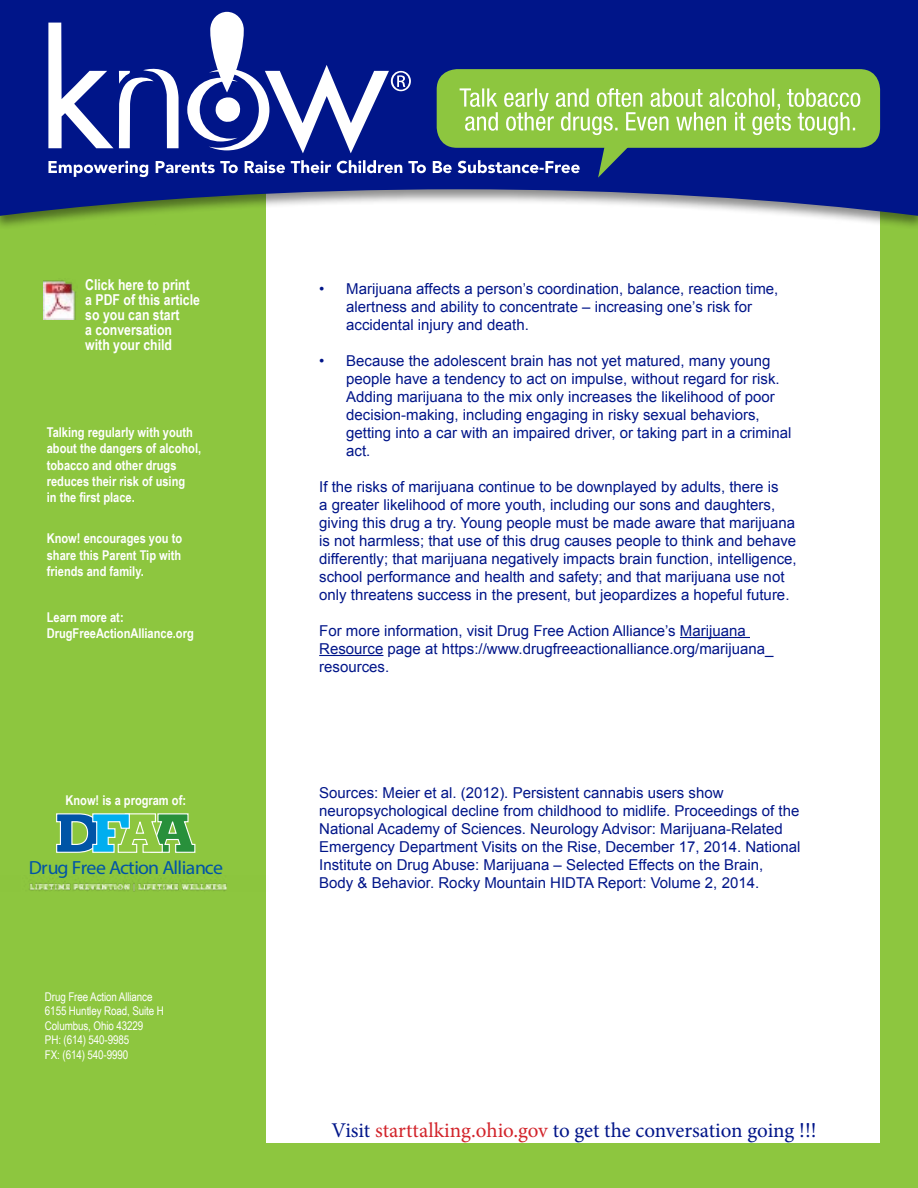
<style>
.page{position:relative;width:918px;height:1188px;background:#fff}
.page>*{position:absolute;margin:0;border:0;box-sizing:border-box;transform-origin:0 0}
.t1{font:21px "Minion Pro";letter-spacing:-.005em;color:#001589}
.t2{font:19.05px "Museo Slab 300";letter-spacing:-.035em;color:#0054a6;scale:1.04 1}
.t3{font:15px/18px "Arial";color:#001589}
.t4{font:700 15px/15px "Arial Narrow";color:#fff}
.t5{font:700 13.5px/16.2px "Arial Narrow";color:#fff}
.t6{font:12px/14.4px "Arial Narrow";letter-spacing:-.01em;color:#fff}
.s1{color:#d2232a}
</style>
<div class="page">
<div style="left:258px;top:116px;width:660px;height:1072px;background:#8dc63f"></div>
<div style="left:266px;top:153px;width:614px;height:990px;background:#fff"></div>
<div style="left:0;top:116px;width:262px;height:1072px;background:#8dc63f"></div>
<div style="left:0;top:0;width:918px;height:230px;background:#000;opacity:.45"></div>
<svg style="left:0;top:0;width:918px;height:216px;background:#344695"></svg>
<div style="left:437px;top:69px;width:443px;height:79px;background:#8dc63f;border-radius:20px"></div>
<svg style="left:48px;top:12px;width:812px;height:166px"></svg>
<hr style="left:680px;top:637px;width:70px;height:1px;background:#001589">
<hr style="left:319px;top:655px;width:64px;height:1px;background:#001589">
<svg style="left:56px;top:813px;width:140px;height:40px"></svg>
<img style="left:29px;top:875px;width:198px;height:16px">
<img style="left:44px;top:280px;width:32px;height:40px">
<p class="t4" style="left:85px;top:277px;width:116px">Click here to print a PDF of this article so you can start<br>a conversation with your child</p>
<p class="t5" style="left:47px;top:424px;width:156px">Talking regularly with youth about the dangers of alcohol, tobacco and other drugs reduces their risk of using<br>in the first place.</p>
<p class="t5" style="left:47px;top:530px;width:137px;text-align:justify">Know! encourages you to share this Parent Tip with friends and family.</p>
<p class="t5" style="left:47px;top:608px;width:149px">Learn more at:<br>DrugFreeActionAlliance.org</p>
<p class="t5" style="left:65px;top:791px;width:122px">Know! is a program of:</p>
<p class="t2" style="left:29px;top:856px;width:188px">Drug Free Action Alliance</p>
<p class="t6" style="left:45px;top:989px;width:120px">Drug Free Action Alliance<br>6155 Huntley Road, Suite H<br>Columbus, Ohio 43229<br>PH: (614) 540-9985<br>FX: (614) 540-9990</p>
<p class="t3" style="left:346px;top:280px;width:434px;text-indent:-27px">• Marijuana affects a person’s coordination, balance, reaction time, alertness and ability to concentrate – increasing one’s risk for accidental injury and death.</p>
<p class="t3" style="left:346px;top:352px;width:447px;text-indent:-27px">• Because the adolescent brain has not yet matured, many young people have a tendency to act on impulse, without regard for risk.<br>Adding marijuana to the mix only increases the likelihood of poor decision-making, including engaging in risky sexual behaviors, getting into a car with an impaired driver, or taking part in a criminal act.</p>
<p class="t3" style="left:319px;top:478px;width:479px">If the risks of marijuana continue to be downplayed by adults, there is<br>a greater likelihood of more youth, including our sons and daughters, giving this drug a try. Young people must be made aware that marijuana is not harmless; that use of this drug causes people to think and behave differently; that marijuana negatively impacts brain function, intelligence, school performance and health and safety; and that marijuana use not only threatens success in the present, but jeopardizes a hopeful future.</p>
<p class="t3" style="left:319px;top:622px;width:456px">For more information, visit Drug Free Action Alliance’s Marijuana<br>Resource page at https://www.drugfreeactionalliance.org/marijuana_ resources.</p>
<p class="t3" style="left:319px;top:784px;width:483px">Sources: Meier et al. (2012). Persistent cannabis users show neuropsychological decline from childhood to midlife. Proceedings of the National Academy of Sciences. Neurology Advisor: Marijuana-Related Emergency Department Visits on the Rise, December 17, 2014. National Institute on Drug Abuse: Marijuana – Selected Effects on the Brain, Body &amp; Behavior. Rocky Mountain HIDTA Report: Volume 2, 2014.</p>
<h1 class="t1" style="left:332px;top:1117px;width:487px">Visit <span class="s1">starttalking.ohio.gov</span> to get the conversation going !!!</h1>
</div>
